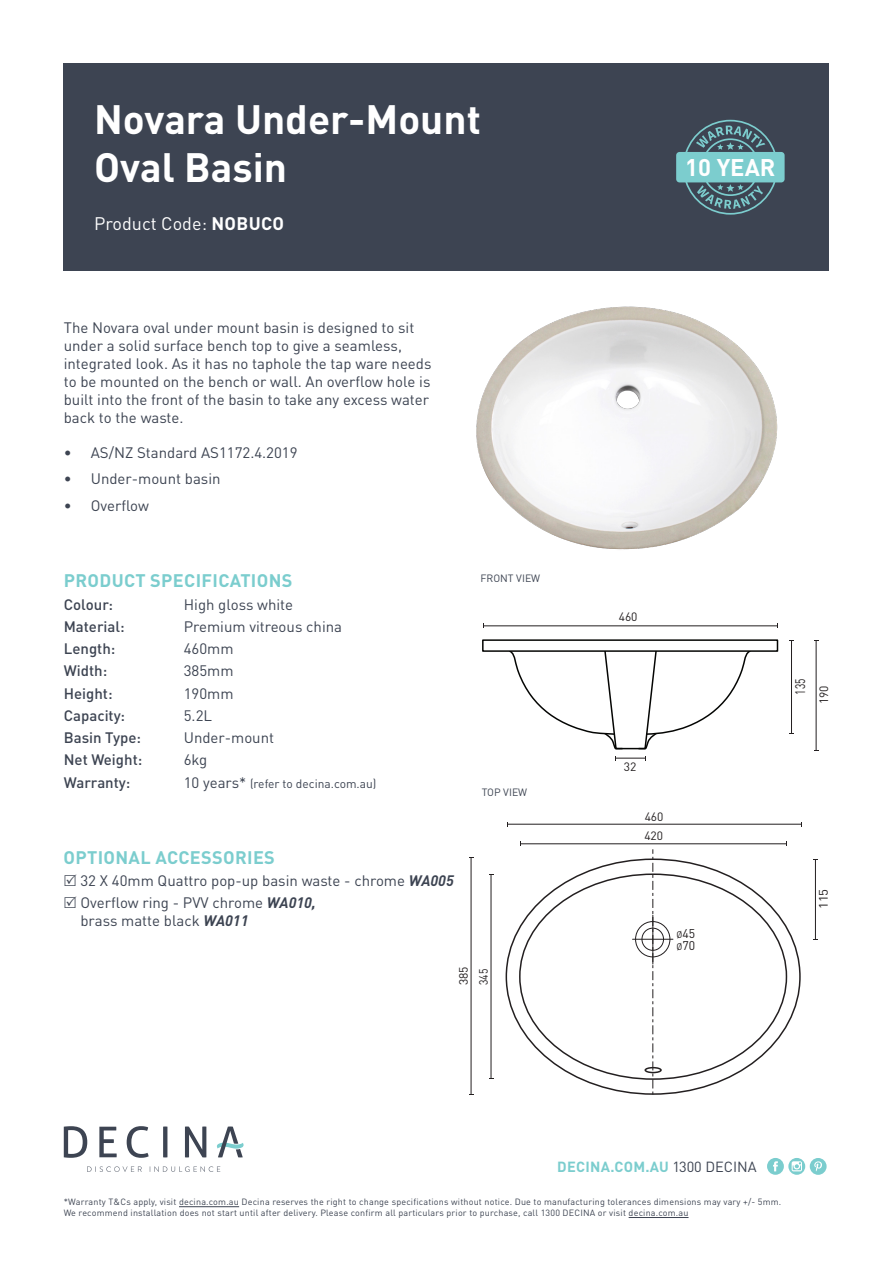
<style>
.page{position:relative;width:893px;height:1263px;background:#fff}
.page>*{position:absolute;margin:0;border:0;box-sizing:border-box;transform-origin:0 0}
.t1{font:700 40.5px/48.6px "DIN Pro";color:#fff}
.t2{font:700 23.85px "DIN Pro";color:#fff}
.t3{font:700 18px "DIN Pro";letter-spacing:.02em;color:#7bcdce}
.t4{font:18px "DIN Pro";color:#fff}
.Body_10pt{font:15px/18px "DIN Pro";color:#3d4452}
.t5{font:500 15px "DIN Pro";color:#3d4452}
.t6{font:700 14.55px "DIN Pro";letter-spacing:.02em;color:#7bcdce}
.t7{font:13.65px "DIN Pro";color:#231f20;scale:.74 1}
.t8{font:12.6px/11.9px "DIN Pro";color:#231f20}
.t9{font:12.15px "DIN Pro";color:#231f20;scale:1.08 1}
.t10{font:12px "DIN Pro";color:#3d4452}
.t11{font:12px "DIN Pro";color:#231f20}
.t12{font:12px "DIN Pro";color:#231f20;scale:.86 1}
.Sub_head{font:10.5px "DIN Pro";color:#3d4452}
.t13{font:9px "DIN Pro";letter-spacing:.02em;color:#3d4452}
.s1{font-weight:700}
.s2{font-size:15px}
.s3{font-weight:700;font-style:italic}
.s4{font-size:9.45px}
.s5{font-weight:400;color:#3d4452}
</style>
<div class="page">
<div style="left:644px;top:1067px;width:18px;height:6px;border:2px solid #231f20;border-radius:50%"></div>
<hr style="left:491px;top:874px;width:1px;height:205px;background:#231f20">
<hr style="left:520px;top:843px;width:266px;height:1px;background:#231f20">
<svg style="left:652px;top:849px;width:1px;height:240px"></svg>
<hr style="left:815px;top:860px;width:1px;height:79px;background:#231f20">
<hr style="left:653px;top:915px;width:1px;height:49px;background:#231f20">
<hr style="left:632px;top:939px;width:41px;height:1px;background:#231f20">
<div style="left:642px;top:928px;width:22px;height:22px;border:1px solid #231f20;border-radius:50%"></div>
<div style="left:635px;top:921px;width:35px;height:36px;border:1px solid #231f20;border-radius:50%"></div>
<hr style="left:507px;top:824px;width:294px;height:1px;background:#231f20">
<hr style="left:471px;top:857px;width:1px;height:237px;background:#231f20">
<div style="left:767px;top:1158px;width:17px;height:17px;background:#7bcdce;border-radius:50%"></div>
<svg style="left:773px;top:1161px;width:5px;height:10px"></svg>
<svg style="left:788px;top:1158px;width:17px;height:17px"></svg>
<svg style="left:792px;top:1161px;width:10px;height:10px"></svg>
<div style="left:810px;top:1158px;width:17px;height:17px;background:#7bcdce;border-radius:50%"></div>
<svg style="left:814px;top:1161px;width:8px;height:10px"></svg>
<div style="left:64px;top:64px;width:765px;height:207px;background:#3d4452"></div>
<svg style="left:87px;top:1166px;width:55px;height:6px"></svg>
<svg style="left:150px;top:1166px;width:70px;height:6px"></svg>
<svg style="left:64px;top:1126px;width:23px;height:32px"></svg>
<svg style="left:99px;top:1127px;width:18px;height:30px"></svg>
<svg style="left:127px;top:1126px;width:22px;height:32px"></svg>
<svg style="left:163px;top:1126px;width:4px;height:31px"></svg>
<svg style="left:185px;top:1126px;width:21px;height:31px"></svg>
<svg style="left:217px;top:1126px;width:27px;height:31px"></svg>
<hr style="left:179px;top:1206px;width:60px;height:1px;background:#3d4452">
<hr style="left:629px;top:1217px;width:59px;height:1px;background:#3d4452">
<svg style="left:676px;top:120px;width:109px;height:95px"></svg>
<img style="left:476px;top:306px;width:302px;height:244px">
<hr style="left:483px;top:625px;width:294px;height:1px;background:#231f20">
<hr style="left:791px;top:640px;width:1px;height:94px;background:#231f20">
<svg style="left:510px;top:652px;width:240px;height:98px"></svg>
<div style="left:482px;top:639px;width:296px;height:13px;border:2px solid #040503"></div>
<hr style="left:816px;top:640px;width:1px;height:110px;background:#231f20">
<hr style="left:615px;top:758px;width:30px;height:1px;background:#231f20">
<p class="t1" style="left:94px;top:90px;width:388px">Novara Under-Mount<br>Oval Basin</p>
<p class="t4" style="left:94px;top:210px;width:191px">Product Code: <span class="s1">NOBUCO</span></p>
<p class="Body_10pt" style="left:64px;top:317px;width:369px">The Novara oval under mount basin is designed to sit under a solid surface bench top to give a seamless, integrated look. As it has no taphole the tap ware needs to be mounted on the bench or wall. An overflow hole is built into the front of the basin to take any excess water back to the waste.</p>
<p class="Body_10pt" style="left:64px;top:442px;width:235px">• AS/NZ Standard AS1172.4.2019</p>
<p class="Body_10pt" style="left:64px;top:469px;width:158px">• Under-mount basin</p>
<p class="Body_10pt" style="left:64px;top:495px;width:87px">• Overflow</p>
<p class="t3" style="left:64px;top:566px;width:230px">PRODUCT SPECIFICATIONS</p>
<p class="t5" style="left:64px;top:592px;width:51px">Colour:</p>
<p class="Body_10pt" style="left:184px;top:594px;width:111px">High gloss white</p>
<p class="t5" style="left:64px;top:614px;width:62px">Material:</p>
<p class="Body_10pt" style="left:184px;top:616px;width:160px">Premium vitreous china</p>
<p class="t5" style="left:64px;top:636px;width:53px">Length:</p>
<p class="Body_10pt" style="left:184px;top:638px;width:51px">460mm</p>
<p class="t5" style="left:64px;top:659px;width:45px">Width:</p>
<p class="Body_10pt" style="left:184px;top:660px;width:51px">385mm</p>
<p class="t5" style="left:64px;top:681px;width:50px">Height:</p>
<p class="Body_10pt" style="left:184px;top:683px;width:51px">190mm</p>
<p class="t5" style="left:64px;top:703px;width:63px">Capacity:</p>
<p class="Body_10pt" style="left:184px;top:705px;width:30px">5.2L</p>
<p class="t5" style="left:64px;top:725px;width:79px">Basin Type:</p>
<p class="Body_10pt" style="left:184px;top:727px;width:92px">Under-mount</p>
<p class="t5" style="left:64px;top:748px;width:80px">Net Weight:</p>
<p class="Body_10pt" style="left:184px;top:749px;width:25px">6kg</p>
<p class="t5" style="left:64px;top:770px;width:68px">Warranty:</p>
<p class="t10" style="left:184px;top:774px;width:194px"><span class="s2">10 years*</span> (refer to decina.com.au)</p>
<p class="Sub_head" style="left:480px;top:569px;width:61px">FRONT VIEW</p>
<p class="Sub_head" style="left:482px;top:783px;width:47px">TOP VIEW</p>
<p class="t3" style="left:64px;top:842px;width:213px">OPTIONAL ACCESSORIES</p>
<p class="Body_10pt" style="left:80px;top:870px;width:375px">32 X 40mm Quattro pop-up basin waste - chrome <span class="s3">WA005</span></p>
<p class="Body_10pt" style="left:80px;top:892px;width:237px">Overflow ring - PVV chrome <span class="s3">WA010, </span>brass matte black <span class="s3">WA011</span></p>
<p class="t11" style="left:454px;top:985px;width:20px;rotate:-90deg">385</p>
<p class="t12" style="left:474px;top:985px;width:20px;rotate:-90deg">345</p>
<p class="t2" style="left:685px;top:148px;width:92px">10 YEAR</p>
<p class="t11" style="left:619px;top:607px;width:20px">460</p>
<p class="t11" style="left:624px;top:757px;width:14px">32</p>
<p class="t11" style="left:645px;top:807px;width:20px">460</p>
<p class="t11" style="left:644px;top:827px;width:20px">420</p>
<p class="t8" style="left:677px;top:926px;width:20px"><span class="s4">Ø</span>45<br><span class="s4">Ø</span>70</p>
<p class="t7" style="left:790px;top:694px;width:23px;rotate:-90deg">135</p>
<p class="t11" style="left:814px;top:704px;width:20px;rotate:-90deg">190</p>
<p class="t9" style="left:814px;top:909px;width:21px;rotate:-90deg">115</p>
<p class="t6" style="left:557px;top:1154px;width:201px">DECINA.COM.AU <span class="s5">1300 DECINA</span></p>
<p class="t13" style="left:64px;top:1195px;width:719px">*Warranty T&amp;Cs apply, visit decina.com.au Decina reserves the right to change specifications without notice. Due to manufacturing tolerances dimensions may vary +/- 5mm.</p>
<p class="t13" style="left:64px;top:1206px;width:626px">We recommend installation does not start until after delivery. Please confirm all particulars prior to purchase, call 1300 DECINA or visit decina.com.au</p>
</div>
